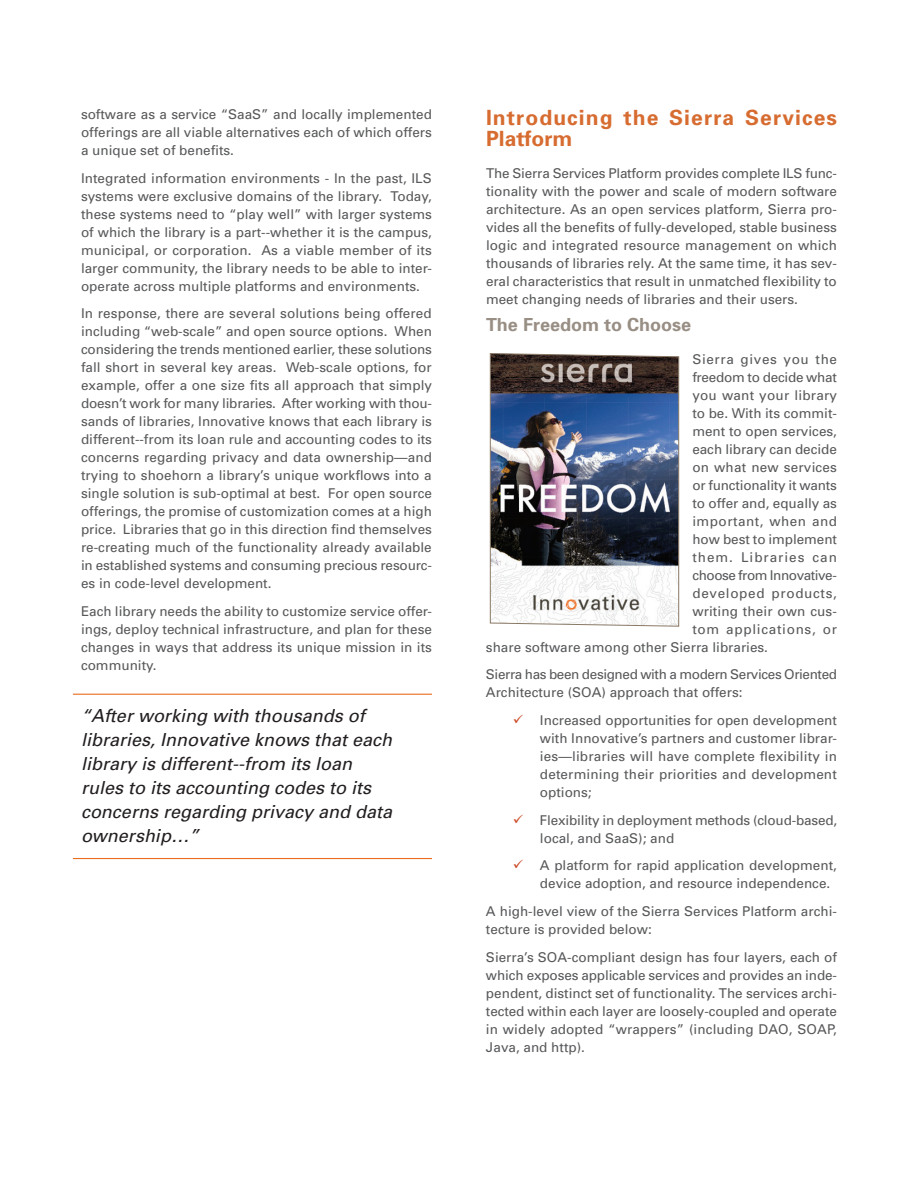
<style>
.page{position:relative;width:918px;height:1188px;background:#fff}
.page>*{position:absolute;margin:0;border:0;box-sizing:border-box;transform-origin:0 0}
.t1{font:700 21px/21px "Univers";letter-spacing:.055em;color:#d76c31}
.t2{font:italic 18px/24px "Univers";color:#231f20}
.t3{font:700 18px "Univers";color:#988e84}
.t4{font:13.5px/18px "Univers";color:#57585a;text-align:justify}
.t5{font:13.5px/18px "Univers";letter-spacing:-.025em;color:#57585a}
.t6{font:13.5px "Univers";letter-spacing:.05em;color:#57585a}
.t7{font:13.5px "Univers";letter-spacing:-.03em;color:#57585a}
.t8{font:13.5px "Univers";letter-spacing:-.02em;color:#57585a}
.t9{font:13.5px "Univers";letter-spacing:.055em;color:#57585a}
.t10{font:13.5px "Univers";letter-spacing:.035em;color:#57585a}
.t11{font:13.5px "Univers";letter-spacing:.07em;color:#57585a}
.s1{color:#cc4b27}
</style>
<div class="page">
<hr style="left:73px;top:694px;width:359px;height:1px;background:#ea6d1f">
<hr style="left:73px;top:858px;width:359px;height:1px;background:#ea6d1f">
<img style="left:490px;top:353px;width:189px;height:274px">
<p class="t4" style="left:81px;top:105px;width:352px">software as a service “SaaS” and locally implemented offerings are all viable alternatives each of which offers a unique set of benefits.</p>
<p class="t4" style="left:81px;top:169px;width:353px">Integrated information environments - In the past, ILS systems were exclusive domains of the library. Today, these systems need to “play well” with larger systems of which the library is a part--whether it is the campus, municipal, or corporation. As a viable member of its larger community, the library needs to be able to inter&shy;operate across multiple platforms and environments.</p>
<p class="t4" style="left:81px;top:304px;width:353px">In response, there are several solutions being offered including “web-scale” and open source options. When considering the trends mentioned earlier, these solutions fall short in several key areas. Web-scale options, for example, offer a one size fits all approach that simply doesn’t work for many libraries. After working with thou&shy;sands of libraries, Innovative knows that each library is different--from its loan rule and accounting codes to its concerns regarding privacy and data ownership—and trying to shoehorn a library’s unique workflows into a single solution is sub-optimal at best. For open source offerings, the promise of customization comes at a high price. Libraries that go in this direction find themselves re-creating much of the functionality already available in established systems and consuming precious resourc&shy;es in code-level development.</p>
<p class="t4" style="left:81px;top:602px;width:352px">Each library needs the ability to customize service offer&shy;ings, deploy technical infrastructure, and plan for these changes in ways that address its unique mission in its community.</p>
<h2 class="t2" style="left:81px;top:703px;width:313px">“After working with thousands of libraries, Innovative knows that each library is different--from its loan rules to its accounting codes to its concerns regarding privacy and data ownership…”</h2>
<h1 class="t1" style="left:486px;top:107px;width:353px">Introducing the Sierra Services<br>Platform</h1>
<p class="t4" style="left:486px;top:164px;width:353px">The Sierra Services Platform provides complete ILS func&shy;tionality with the power and scale of modern software architecture. As an open services platform, Sierra pro&shy;vides all the benefits of fully-developed, stable business logic and integrated resource management on which thousands of libraries rely. At the same time, it has sev&shy;eral characteristics that result in unmatched flexibility to meet changing needs of libraries and their users.</p>
<h2 class="t3" style="left:486px;top:313px;width:207px">The Freedom to Choose</h2>
<p class="t6" style="left:692px;top:350px;width:146px">Sierra gives you the</p>
<p class="t8" style="left:692px;top:368px;width:146px">freedom to decide what</p>
<p class="t4" style="left:692px;top:386px;width:146px">you want your library</p>
<p class="t4" style="left:692px;top:404px;width:146px">to be. With its commit-</p>
<p class="t4" style="left:692px;top:422px;width:146px">ment to open services,</p>
<p class="t4" style="left:692px;top:440px;width:146px">each library can decide</p>
<p class="t4" style="left:692px;top:458px;width:146px">on what new services</p>
<p class="t4" style="left:692px;top:476px;width:146px">or functionality it wants</p>
<p class="t4" style="left:692px;top:494px;width:146px">to offer and, equally as</p>
<p class="t10" style="left:692px;top:512px;width:146px">important, when and</p>
<p class="t4" style="left:692px;top:530px;width:146px">how best to implement</p>
<p class="t11" style="left:692px;top:548px;width:146px">them. Libraries can</p>
<p class="t7" style="left:692px;top:566px;width:146px">choose from Innovative-</p>
<p class="t6" style="left:692px;top:584px;width:146px">developed products,</p>
<p class="t4" style="left:692px;top:602px;width:146px">writing their own cus-</p>
<p class="t9" style="left:692px;top:620px;width:146px">tom applications, or</p>
<p class="t4" style="left:486px;top:638px;width:284px">share software among other Sierra libraries.</p>
<p class="t5" style="left:486px;top:665px;width:353px">Sierra has been designed with a modern Services Oriented<br>Architecture (SOA) approach that offers:</p>
<p class="t4" style="left:540px;top:711px;width:299px;text-indent:-27px"><span class="s1">✓</span> Increased opportunities for open development with Innovative’s partners and customer librar&shy;ies—libraries will have complete flexibility in determining their priorities and development options;</p>
<p class="t4" style="left:540px;top:811px;width:299px;text-indent:-27px"><span class="s1">✓</span> Flexibility in deployment methods (cloud-based, local, and SaaS); and</p>
<p class="t4" style="left:540px;top:856px;width:298px;text-indent:-27px"><span class="s1">✓</span> A platform for rapid application development, device adoption, and resource independence.</p>
<p class="t4" style="left:486px;top:902px;width:352px">A high-level view of the Sierra Services Platform archi&shy;tecture is provided below:</p>
<p class="t4" style="left:486px;top:948px;width:353px">Sierra’s SOA-compliant design has four layers, each of which exposes applicable services and provides an inde&shy;pendent, distinct set of functionality. The services archi&shy;tected within each layer are loosely-coupled and operate in widely adopted “wrappers” (including DAO, SOAP, Java, and http).</p>
</div>
